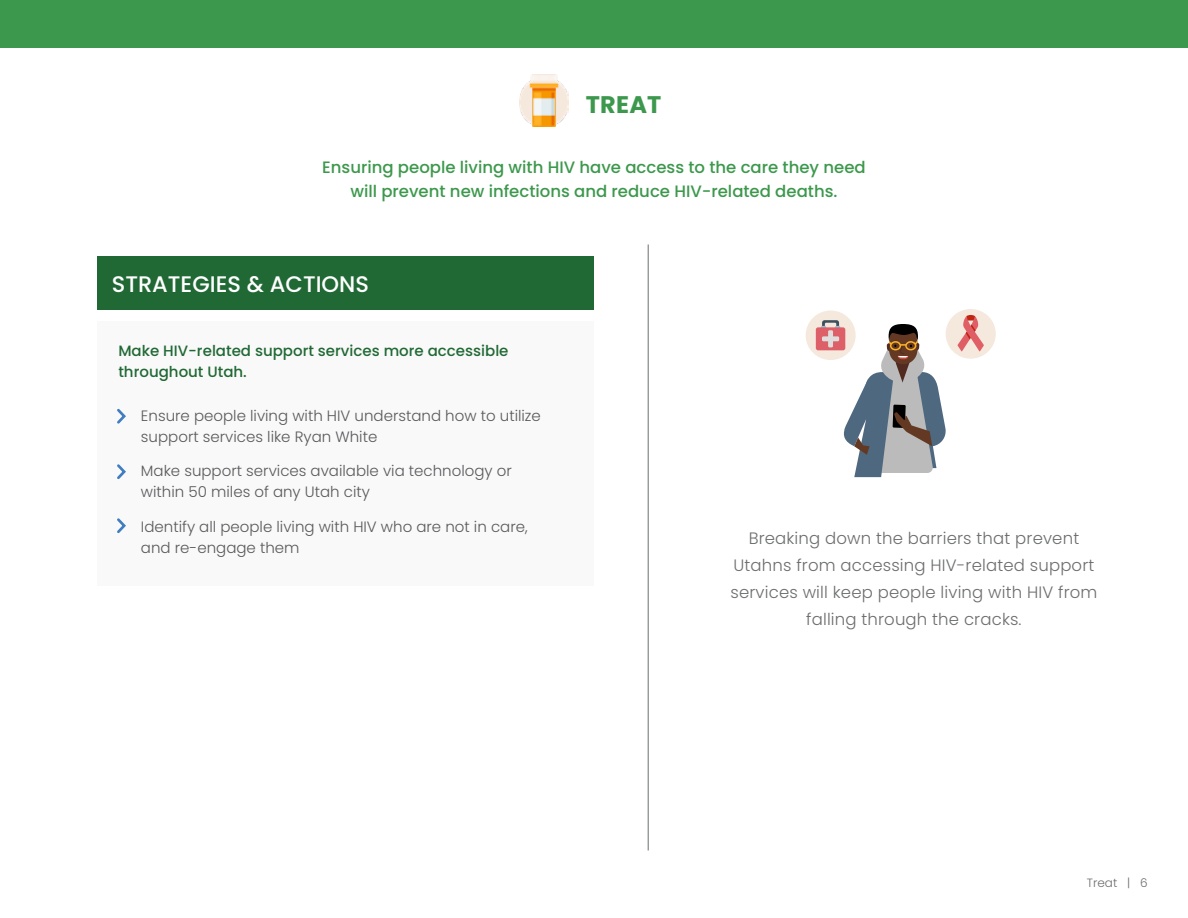
<style>
.page{position:relative;width:1188px;height:918px;background:#fff}
.page>*{position:absolute;margin:0;border:0;box-sizing:border-box;transform-origin:0 0}
.t1{font:700 24px "Poppins";letter-spacing:.01em;color:#3c984c}
.t2{font:500 22.5px "Poppins";color:#fff}
.t3{font:300 16.5px/27px "Poppins";letter-spacing:.01em;color:#6c6d6d;text-align:center}
.t4{font:500 16.5px/24px "Poppins";color:#3c984c;text-align:center}
.t5{font:300 15px/21px "Poppins";color:#58595b}
.t6{font:500 15px/21px "Poppins";color:#206935}
.t7{font:300 12px "Poppins";color:#6c6d6d}
</style>
<div class="page">
<img style="left:519px;top:75px;width:49px;height:51px">
<div style="left:97px;top:256px;width:497px;height:54px;background:#206935"></div>
<hr style="left:648px;top:244px;width:1px;height:606px;background:#6c6d6d">
<div style="left:0;top:0;width:1188px;height:47px;background:#3c984c"></div>
<div style="left:97px;top:321px;width:497px;height:265px;background:#faf9f9"></div>
<svg style="left:117px;top:408px;width:9px;height:16px"></svg>
<svg style="left:117px;top:464px;width:9px;height:15px"></svg>
<svg style="left:117px;top:518px;width:9px;height:15px"></svg>
<div style="left:806px;top:310px;width:50px;height:50px;background:#f5e8dd;border-radius:50%"></div>
<svg style="left:816px;top:320px;width:130px;height:157px"></svg>
<div style="left:946px;top:309px;width:50px;height:50px;background:#f5e8dd;border-radius:50%"></div>
<svg style="left:958px;top:315px;width:26px;height:36px"></svg>
<h1 class="t1" style="left:586px;top:90px;width:77px">TREAT</h1>
<p class="t4" style="left:322px;top:155px;width:545px">Ensuring people living with HIV have access to the care they need will prevent new infections and reduce HIV-related deaths.</p>
<h2 class="t2" style="left:112px;top:271px;width:259px">STRATEGIES &amp; ACTIONS</h2>
<p class="t6" style="left:118px;top:341px;width:392px">Make HIV-related support services more accessible throughout Utah.</p>
<p class="t5" style="left:141px;top:405px;width:401px">Ensure people living with HIV understand how to utilize support services like Ryan White</p>
<p class="t5" style="left:141px;top:461px;width:372px">Make support services available via technology or within 50 miles of any Utah city</p>
<p class="t5" style="left:141px;top:516px;width:388px">Identify all people living with HIV who are not in care, and re-engage them</p>
<p class="t3" style="left:730px;top:525px;width:368px">Breaking down the barriers that prevent Utahns from accessing HIV-related support services will keep people living with HIV from falling through the cracks.</p>
<p class="t7" style="left:1087px;top:876px;width:62px">Treat | 6</p>
</div>
